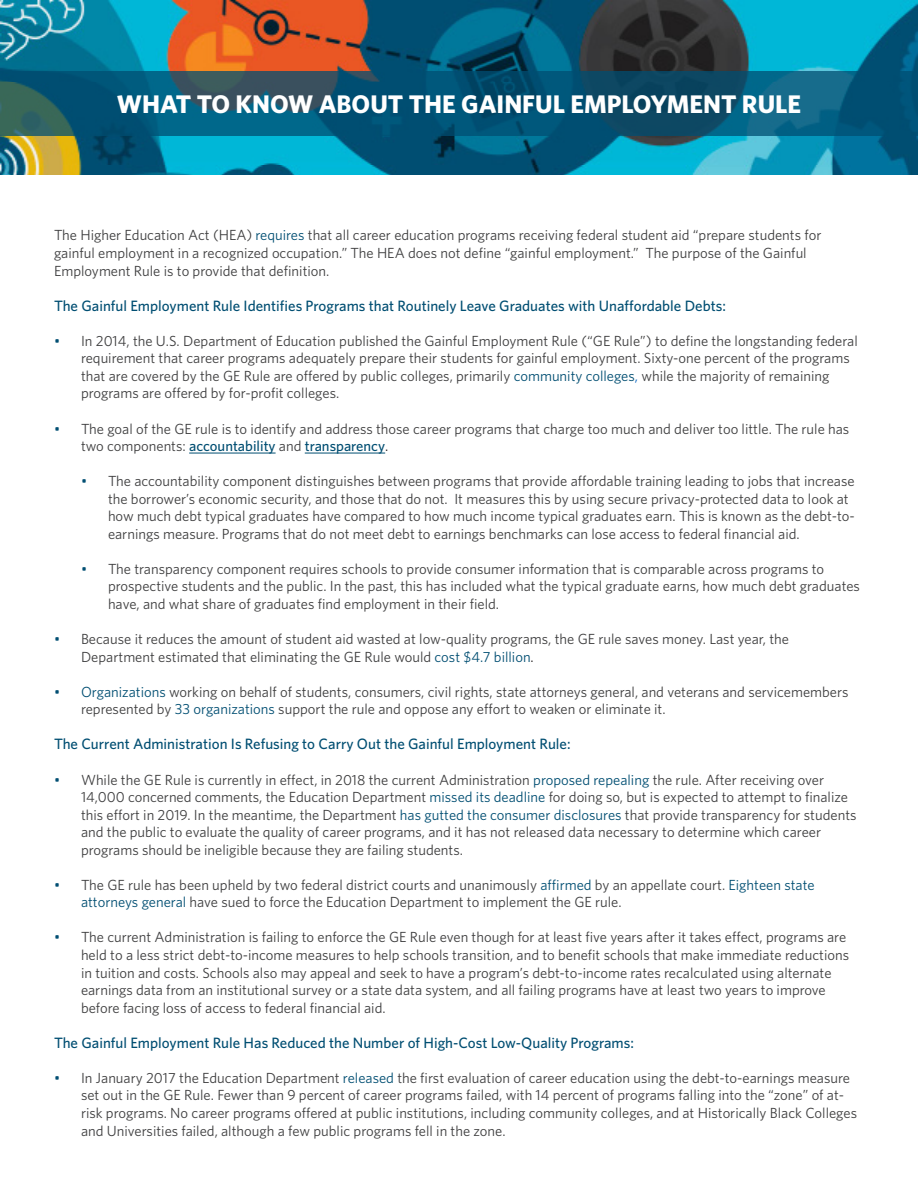
<style>
.page{position:relative;width:918px;height:1188px;background:#fff}
.page>*{position:absolute;margin:0;border:0;box-sizing:border-box;transform-origin:0 0}
.t1{font:700 25.5px "Whitney K";color:#fff}
.t2{font:500 15px "Whitney K";color:#004e72}
.t3{font:14.7px/17.5px "Whitney K";color:#3e3e3f}
.s1{color:#004e72}
.s2{color:#0563c1}
.s3{font-weight:500;color:#004e72}
.s4{color:#231f20}
</style>
<div class="page">
<img style="left:0;top:0;width:918px;height:175px">
<hr style="left:189px;top:453px;width:87px;height:1px;background:#004e72">
<hr style="left:305px;top:453px;width:80px;height:1px;background:#004e72">
<svg style="left:0;top:71px;width:918px;height:65px;background:#0b5572"></svg>
<p class="t1" style="left:117px;top:88px;width:686px">WHAT TO KNOW ABOUT THE GAINFUL EMPLOYMENT RULE</p>
<p class="t3" style="left:54px;top:226px;width:769px">The Higher Education Act (HEA) <span class="s1">requires</span> that all career education programs receiving federal student aid “prepare students for gainful employment in a recognized occupation.” The HEA does not define “gainful employment.” The purpose of the Gainful<br>Employment Rule is to provide that definition.</p>
<p class="t2" style="left:54px;top:296px;width:674px">The Gainful Employment Rule Identifies Programs that Routinely Leave Graduates with Unaffordable Debts:</p>
<p class="t3" style="left:81px;top:332px;width:778px;text-indent:-27px"><span class="s1">•</span> In 2014, the U.S. Department of Education published the Gainful Employment Rule (“GE Rule”) to define the longstanding federal requirement that career programs adequately prepare their students for gainful employment. Sixty-one percent of the programs that are covered by the GE Rule are offered by public colleges, primarily <span class="s1">community colleges</span><span class="s2">,</span> while the majority of remaining programs are offered by for-profit colleges.</p>
<p class="t3" style="left:81px;top:419px;width:770px;text-indent:-27px"><span class="s1">•</span> The goal of the GE rule is to identify and address those career programs that charge too much and deliver too little. The rule has two components: <span class="s3">accountability</span> and <span class="s3">transparency</span><span class="s4">.</span></p>
<p class="t3" style="left:108px;top:472px;width:748px;text-indent:-27px"><span class="s1">•</span> The accountability component distinguishes between programs that provide affordable training leading to jobs that increase the borrower’s economic security, and those that do not. It measures this by using secure privacy-protected data to look at how much debt typical graduates have compared to how much income typical graduates earn. This is known as the debt-to&shy;earnings measure. Programs that do not meet debt to earnings benchmarks can lose access to federal financial aid.</p>
<p class="t3" style="left:108px;top:560px;width:754px;text-indent:-27px"><span class="s1">•</span> The transparency component requires schools to provide consumer information that is comparable across programs to prospective students and the public. In the past, this has included what the typical graduate earns, how much debt graduates have, and what share of graduates find employment in their field.</p>
<p class="t3" style="left:81px;top:630px;width:710px;text-indent:-27px"><span class="s1">•</span> Because it reduces the amount of student aid wasted at low-quality programs, the GE rule saves money. Last year, the<br>Department estimated that eliminating the GE Rule would <span class="s1">cost $4.7 billion</span><span class="s4">.</span></p>
<p class="t3" style="left:81px;top:683px;width:769px;text-indent:-27px"><span class="s1">• Organizations</span> working on behalf of students, consumers, civil rights, state attorneys general, and veterans and servicemembers represented by <span class="s1">33 organizations</span> support the rule and oppose any effort to weaken or eliminate it.</p>
<p class="t2" style="left:54px;top:735px;width:518px">The Current Administration Is Refusing to Carry Out the Gainful Employment Rule:</p>
<p class="t3" style="left:81px;top:770px;width:777px;text-indent:-27px"><span class="s1">•</span> While the GE Rule is currently in effect, in 2018 the current Administration <span class="s1">proposed repealing</span> the rule. After receiving over 14,000 concerned comments, the Education Department <span class="s1">missed its deadline</span> for doing so, but is expected to attempt to finalize this effort in 2019. In the meantime, the Department <span class="s1">has gutted the consumer disclosures</span> that provide transparency for students and the public to evaluate the quality of career programs, and it has not released data necessary to determine which career programs should be ineligible because they are failing students.</p>
<p class="t3" style="left:81px;top:876px;width:735px;text-indent:-27px"><span class="s1">•</span> The GE rule has been upheld by two federal district courts and unanimously <span class="s1">affirmed</span> by an appellate court. <span class="s1">Eighteen state attorneys general</span> have sued to force the Education Department to implement the GE rule.</p>
<p class="t3" style="left:81px;top:928px;width:770px;text-indent:-27px"><span class="s1">•</span> The current Administration is failing to enforce the GE Rule even though for at least five years after it takes effect, programs are held to a less strict debt-to-income measures to help schools transition, and to benefit schools that make immediate reductions in tuition and costs. Schools also may appeal and seek to have a program’s debt-to-income rates recalculated using alternate earnings data from an institutional survey or a state data system, and all failing programs have at least two years to improve before facing loss of access to federal financial aid.</p>
<p class="t2" style="left:54px;top:1034px;width:582px">The Gainful Employment Rule Has Reduced the Number of High-Cost Low-Quality Programs:</p>
<p class="t3" style="left:81px;top:1069px;width:778px;text-indent:-27px"><span class="s1">•</span> In January 2017 the Education Department <span class="s1">released</span> the first evaluation of career education using the debt-to-earnings measure set out in the GE Rule. Fewer than 9 percent of career programs failed, with 14 percent of programs falling into the “zone” of at&shy;risk programs. No career programs offered at public institutions, including community colleges, and at Historically Black Colleges and Universities failed, although a few public programs fell in the zone.</p>
</div>
